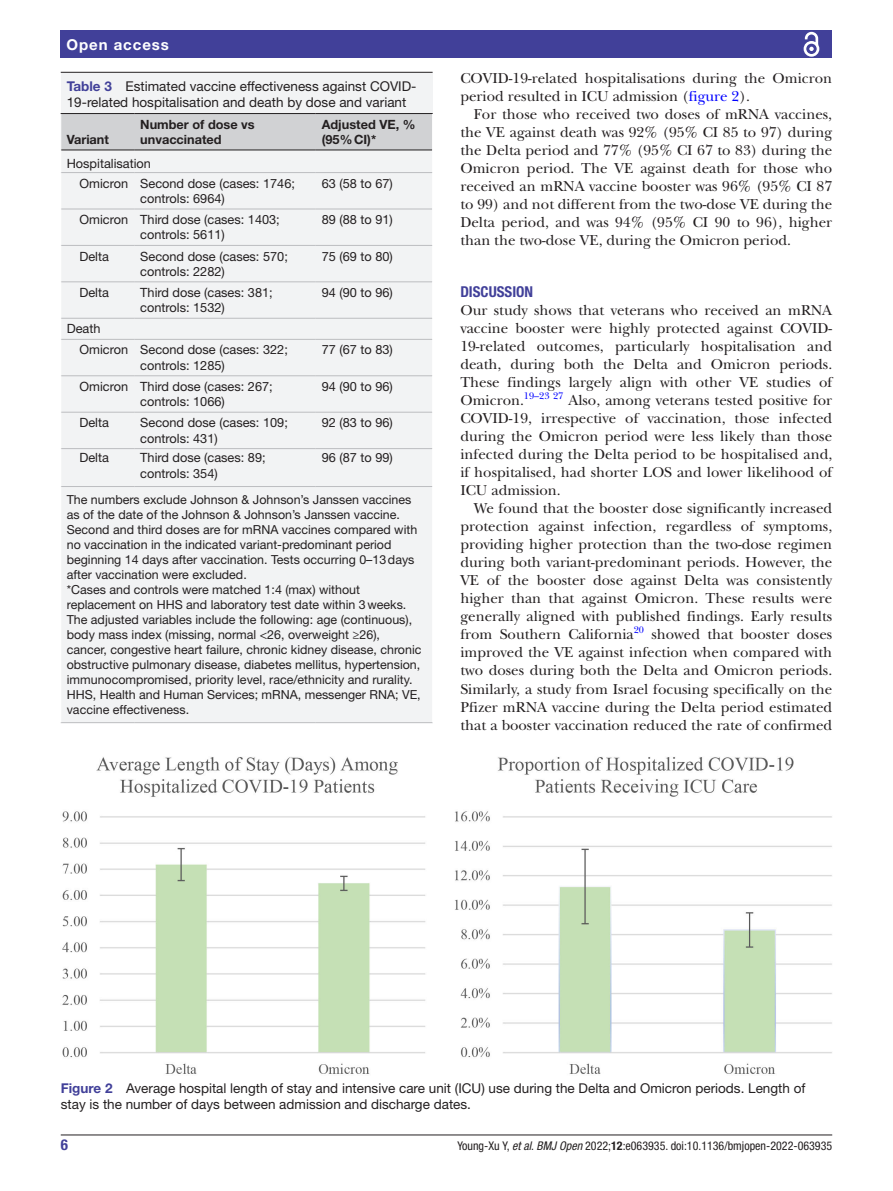
<style>
.page{position:relative;width:893px;height:1191px;background:#fff}
.page>*{position:absolute;margin:0;border:0;box-sizing:border-box;transform-origin:0 0}
.t1{font:15px/18px "New Baskerville";color:#231f20;text-align:justify}
.t2{font:700 condensed 15px "Helvetica Neue LT Std";color:#414099}
.t3{font:700 15px "Helvetica Neue LT Std";letter-spacing:.065em;color:#fff}
.t4{font:13.5px/16.5px "Helvetica Neue LT Std";color:#231f20}
.t5{font:12.75px/15.3px "Helvetica Neue LT Std";color:#231f20}
.t6{font:700 12.75px/15.3px "Helvetica Neue LT Std";color:#231f20}
.t7{font:12.45px/15px "Helvetica Neue LT Std";color:#231f20}
.t8{font:condensed 12px "Helvetica Neue LT Std";color:#231f20}
.t9{font:9.9px "New Baskerville";color:#00f}
.s1{font-weight:700;color:#414099}
.s2{color:#00f}
.s3{font-style:italic}
.s4{font-weight:700}
</style>
<div class="page">
<hr style="left:61px;top:1134px;width:771px;height:1px;background:#231f20">
<div style="left:61px;top:31px;width:771px;height:27px;background:#414099"></div>
<svg style="left:803px;top:31px;width:17px;height:26px"></svg>
<div style="left:61px;top:73px;width:372px;height:650px;background:#f2f3f4"></div>
<hr style="left:61px;top:72px;width:372px;height:1px;background:#231f20">
<hr style="left:61px;top:113px;width:73px;height:1px;background:#231f20">
<hr style="left:134px;top:113px;width:182px;height:1px;background:#231f20">
<hr style="left:316px;top:113px;width:117px;height:1px;background:#231f20">
<hr style="left:61px;top:209px;width:73px;height:1px;background:#bcbdc0">
<hr style="left:134px;top:209px;width:182px;height:1px;background:#bcbdc0">
<hr style="left:316px;top:209px;width:116px;height:1px;background:#bcbdc0">
<hr style="left:61px;top:245px;width:73px;height:1px;background:#bcbdc0">
<hr style="left:134px;top:245px;width:182px;height:1px;background:#bcbdc0">
<hr style="left:316px;top:245px;width:116px;height:1px;background:#bcbdc0">
<hr style="left:61px;top:281px;width:73px;height:1px;background:#bcbdc0">
<hr style="left:134px;top:281px;width:182px;height:1px;background:#bcbdc0">
<hr style="left:316px;top:281px;width:116px;height:1px;background:#bcbdc0">
<hr style="left:61px;top:318px;width:73px;height:1px;background:#bcbdc0">
<hr style="left:134px;top:318px;width:182px;height:1px;background:#bcbdc0">
<hr style="left:316px;top:318px;width:116px;height:1px;background:#bcbdc0">
<hr style="left:61px;top:339px;width:73px;height:1px;background:#bcbdc0">
<hr style="left:134px;top:339px;width:182px;height:1px;background:#bcbdc0">
<hr style="left:316px;top:339px;width:116px;height:1px;background:#bcbdc0">
<hr style="left:61px;top:375px;width:73px;height:1px;background:#bcbdc0">
<hr style="left:134px;top:375px;width:182px;height:1px;background:#bcbdc0">
<hr style="left:316px;top:375px;width:116px;height:1px;background:#bcbdc0">
<hr style="left:61px;top:412px;width:73px;height:1px;background:#bcbdc0">
<hr style="left:134px;top:412px;width:182px;height:1px;background:#bcbdc0">
<hr style="left:316px;top:412px;width:116px;height:1px;background:#bcbdc0">
<hr style="left:61px;top:448px;width:73px;height:1px;background:#bcbdc0">
<hr style="left:134px;top:448px;width:182px;height:1px;background:#bcbdc0">
<hr style="left:316px;top:448px;width:116px;height:1px;background:#bcbdc0">
<hr style="left:61px;top:486px;width:73px;height:1px;background:#bcbdc0">
<hr style="left:61px;top:722px;width:73px;height:1px;background:#bcbdc0">
<hr style="left:134px;top:722px;width:182px;height:1px;background:#bcbdc0">
<hr style="left:316px;top:722px;width:117px;height:1px;background:#bcbdc0">
<hr style="left:134px;top:486px;width:182px;height:1px;background:#bcbdc0">
<hr style="left:316px;top:486px;width:116px;height:1px;background:#bcbdc0">
<svg style="left:61px;top:114px;width:372px;height:59px"></svg>
<hr style="left:432px;top:173px;width:1px;height:36px;background:#fff">
<hr style="left:432px;top:209px;width:1px;height:36px;background:#fff">
<hr style="left:432px;top:245px;width:1px;height:37px;background:#fff">
<hr style="left:432px;top:282px;width:1px;height:36px;background:#fff">
<svg style="left:432px;top:319px;width:1px;height:20px"></svg>
<hr style="left:432px;top:339px;width:1px;height:37px;background:#fff">
<hr style="left:432px;top:376px;width:1px;height:36px;background:#fff">
<hr style="left:432px;top:412px;width:1px;height:36px;background:#fff">
<hr style="left:432px;top:448px;width:1px;height:38px;background:#fff">
<hr style="left:432px;top:486px;width:1px;height:236px;background:#fff">
<img style="left:62px;top:757px;width:770px;height:317px">
<p class="t3" style="left:66px;top:35px;width:104px">Open access</p>
<p class="t4" style="left:67px;top:77px;width:351px"><span class="s1">Table 3</span> Estimated vaccine effectiveness against COVID-<br>19-related hospitalisation and death by dose and variant</p>
<p class="t6" style="left:67px;top:131px;width:44px">Variant</p>
<p class="t6" style="left:140px;top:116px;width:116px">Number of dose vs unvaccinated</p>
<p class="t6" style="left:322px;top:116px;width:95px">Adjusted VE, % (95%CI)*</p>
<p class="t5" style="left:80px;top:153px;width:217px;line-height:19.6px;text-indent:-13px">Hospitalisation<br>Omicron Second dose (cases: 1746;</p>
<p class="t5" style="left:140px;top:191px;width:86px">controls: 6964)</p>
<p class="t5" style="left:322px;top:175px;width:73px">63 (58 to 67)</p>
<p class="t5" style="left:80px;top:212px;width:202px;text-align:center">Omicron Third dose (cases: 1403; controls: 5611)</p>
<p class="t5" style="left:322px;top:212px;width:73px">89 (88 to 91)</p>
<p class="t5" style="left:80px;top:248px;width:31px">Delta</p>
<p class="t5" style="left:140px;top:248px;width:149px">Second dose (cases: 570; controls: 2282)</p>
<p class="t5" style="left:322px;top:248px;width:73px">75 (69 to 80)</p>
<p class="t5" style="left:80px;top:284px;width:31px">Delta</p>
<p class="t5" style="left:140px;top:284px;width:134px">Third dose (cases: 381; controls: 1532)</p>
<p class="t5" style="left:322px;top:284px;width:73px">94 (90 to 96)</p>
<p class="t5" style="left:80px;top:318px;width:210px;line-height:21.1px;text-indent:-13px">Death<br>Omicron Second dose (cases: 322;</p>
<p class="t5" style="left:140px;top:357px;width:86px">controls: 1285)</p>
<p class="t5" style="left:322px;top:342px;width:73px">77 (67 to 83)</p>
<p class="t5" style="left:140px;top:378px;width:134px;text-indent:-61px">Omicron Third dose (cases: 267; controls: 1066)</p>
<p class="t5" style="left:322px;top:378px;width:73px">94 (90 to 96)</p>
<p class="t5" style="left:80px;top:415px;width:31px">Delta</p>
<p class="t5" style="left:140px;top:415px;width:149px">Second dose (cases: 109; controls: 431)</p>
<p class="t5" style="left:322px;top:415px;width:73px">92 (83 to 96)</p>
<p class="t5" style="left:80px;top:450px;width:31px">Delta</p>
<p class="t5" style="left:140px;top:450px;width:127px">Third dose (cases: 89; controls: 354)</p>
<p class="t5" style="left:322px;top:450px;width:73px">96 (87 to 99)</p>
<p class="t7" style="left:67px;top:492px;width:356px">The numbers exclude Johnson &amp; Johnson’s Janssen vaccines as of the date of the Johnson &amp; Johnson’s Janssen vaccine.<br>Second and third doses are for mRNA vaccines compared with no vaccination in the indicated variant-predominant period beginning 14 days after vaccination. Tests occurring 0–13days after vaccination were excluded.<br>*Cases and controls were matched 1:4 (max) without replacement on HHS and laboratory test date within 3weeks.<br>The adjusted variables include the following: age (continuous), body mass index (missing, normal &lt;26, overweight ≥26), cancer, congestive heart failure, chronic kidney disease, chronic obstructive pulmonary disease, diabetes mellitus, hypertension, immunocompromised, priority level, race/ethnicity and rurality.<br>HHS, Health and Human Services; mRNA, messenger RNA; VE, vaccine effectiveness.</p>
<p class="t1" style="left:460px;top:69px;width:373px">COVID-19-related hospitalisations during the Omicron period resulted in ICU admission (<span class="s2">figure 2</span>).</p>
<p class="t1" style="left:460px;top:105px;width:373px;text-indent:14px">For those who received two doses of mRNA vaccines, the VE against death was 92% (95% CI 85 to 97) during the Delta period and 77% (95% CI 67 to 83) during the Omicron period. The VE against death for those who received an mRNA vaccine booster was 96% (95% CI 87 to 99) and not different from the two-dose VE during the Delta period, and was 94% (95% CI 90 to 96), higher than the two-dose VE, during the Omicron period.</p>
<p class="t2" style="left:460px;top:283px;width:74px">DISCUSSION</p>
<p class="t1" style="left:460px;top:301px;width:373px">Our study shows that veterans who received an mRNA vaccine booster were highly protected against COVID-19-related outcomes, particularly hospitalisation and death, during both the Delta and Omicron periods.<br>These findings largely align with other VE studies of Omicron.</p>
<p class="t9" style="left:524px;top:390px;width:41px">19–23 27</p>
<p class="t1" style="left:460px;top:391px;width:373px;text-indent:108px">Also, among veterans tested positive for COVID-19, irrespective of vaccination, those infected during the Omicron period were less likely than those infected during the Delta period to be hospitalised and, if hospitalised, had shorter LOS and lower likelihood of ICU admission.</p>
<p class="t1" style="left:460px;top:499px;width:373px;text-indent:14px">We found that the booster dose significantly increased protection against infection, regardless of symptoms, providing higher protection than the two-dose regimen during both variant-predominant periods. However, the VE of the booster dose against Delta was consistently higher than that against Omicron. These results were generally aligned with published findings. Early results from Southern California</p>
<p class="t9" style="left:634px;top:624px;width:12px">20</p>
<p class="t1" style="left:460px;top:625px;width:373px;text-indent:191px">showed that booster doses improved the VE against infection when compared with two doses during both the Delta and Omicron periods.<br>Similarly, a study from Israel focusing specifically on the Pfizer mRNA vaccine during the Delta period estimated that a booster vaccination reduced the rate of confirmed</p>
<p class="t4" style="left:61px;top:1080px;width:746px"><span class="s1">Figure 2</span> Average hospital length of stay and intensive care unit (ICU) use during the Delta and Omicron periods. Length of stay is the number of days between admission and discharge dates.</p>
<p class="t2" style="left:61px;top:1135px;width:9px">6</p>
<p class="t8" style="left:458px;top:1138px;width:376px">Young-Xu Y, <span class="s3">et al</span>. <span class="s3">BMJ Open</span> 2022;<span class="s4">12</span>:e063935. doi:10.1136/bmjopen-2022-063935</p>
</div>
